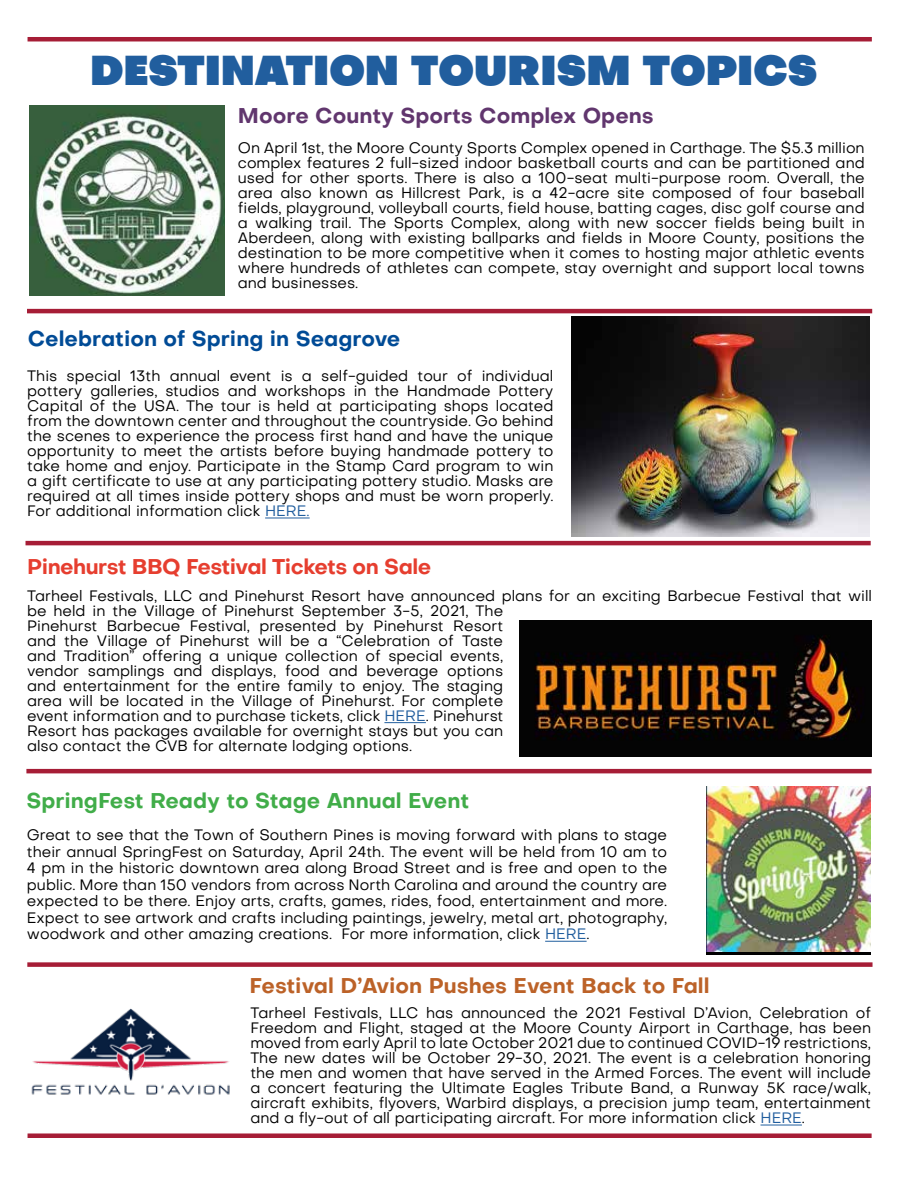
<style>
.page{position:relative;width:918px;height:1188px;background:#fff}
.page>*{position:absolute;margin:0;border:0;box-sizing:border-box;transform-origin:0 0}
.t1{font:40.5px "Objectivity Super";color:#215e9e}
.t2{font:700 21px "Objectivity";color:#bc6228}
.t3{font:700 21px "Objectivity";color:#41ad49}
.t4{font:700 21px "Objectivity";letter-spacing:-.025em;color:#e63e2f}
.t5{font:700 21px "Objectivity";color:#61366e}
.t6{font:700 21px "Objectivity";color:#004b96}
.t7{font:15px/15px "Objectivity";color:#000;text-align:justify}
.s1{color:#215e9e}
</style>
<div class="page">
<hr style="left:761px;top:1125px;width:41px;height:1px;background:#215e9e">
<hr style="left:384px;top:722px;width:42px;height:1px;background:#215e9e">
<hr style="left:28px;top:37px;width:844px;height:4px;background:#a61d36">
<div style="left:28px;top:1133px;width:844px;height:5px;background:#a61d36"></div>
<hr style="left:545px;top:941px;width:42px;height:1px;background:#215e9e">
<div style="left:706px;top:786px;width:165px;height:168px;background:linear-gradient(to right,#000,#000)"></div>
<img style="left:707px;top:786px;width:164px;height:165px">
<hr style="left:26px;top:769px;width:846px;height:4px;background:#a61d36">
<img style="left:29px;top:106px;width:195px;height:190px">
<hr style="left:27px;top:309px;width:845px;height:4px;background:#a61d36">
<hr style="left:265px;top:518px;width:45px;height:1px;background:#215e9e">
<img style="left:572px;top:317px;width:297px;height:219px">
<img style="left:520px;top:620px;width:352px;height:137px">
<div style="left:27px;top:962px;width:846px;height:5px;background:#a61d36"></div>
<img style="left:31px;top:1008px;width:199px;height:87px">
<hr style="left:26px;top:541px;width:845px;height:4px;background:#a61d36">
<h1 class="t1" style="left:90px;top:37px;width:729px">DESTINATION TOURISM TOPICS</h1>
<h2 class="t5" style="left:238px;top:101px;width:417px">Moore County Sports Complex Opens</h2>
<p class="t7" style="left:238px;top:140px;width:628px">On April 1st, the Moore County Sports Complex opened in Carthage. The $5.3 million complex features 2 full-sized indoor basketball courts and can be partitioned and used for other sports. There is also a 100-seat multi-purpose room. Overall, the area also known as Hillcrest Park, is a 42-acre site composed of four baseball fields, playground, volleyball courts, field house, batting cages, disc golf course and a walking trail. The Sports Complex, along with new soccer fields being built in Aberdeen, along with existing ballparks and fields in Moore County, positions the destination to be more competitive when it comes to hosting major athletic events where hundreds of athletes can compete, stay overnight and support local towns and businesses.</p>
<h2 class="t6" style="left:28px;top:323px;width:374px">Celebration of Spring in Seagrove</h2>
<p class="t7" style="left:27px;top:368px;width:528px">This special 13th annual event is a self-guided tour of individual pottery galleries, studios and workshops in the Handmade Pottery Capital of the USA. The tour is held at participating shops located from the downtown center and throughout the countryside. Go behind the scenes to experience the process first hand and have the unique opportunity to meet the artists before buying handmade pottery to take home and enjoy. Participate in the Stamp Card program to win a gift certificate to use at any participating pottery studio. Masks are required at all times inside pottery shops and must be worn properly.<br>For additional information click <span class="s1">HERE.</span></p>
<h2 class="t4" style="left:27px;top:552px;width:405px">Pinehurst BBQ Festival Tickets on Sale</h2>
<p class="t7" style="left:27px;top:588px;width:847px;text-align:left">Tarheel Festivals, LLC and Pinehurst Resort have announced plans for an exciting Barbecue Festival that will be held in the Village of Pinehurst September 3-5, 2021, The<br>Pinehurst Barbecue Festival, presented by Pinehurst Resort<br>and the Village of Pinehurst will be a “Celebration of Taste<br>and Tradition” offering a unique collection of special events,<br>vendor samplings and displays, food and beverage options<br>and entertainment for the entire family to enjoy. The staging<br>area will be located in the Village of Pinehurst. For complete<br>event information and to purchase tickets, click <span class="s1">HERE</span>. Pinehurst<br>Resort has packages available for overnight stays but you can<br>also contact the CVB for alternate lodging options.</p>
<h2 class="t3" style="left:26px;top:785px;width:444px">SpringFest Ready to Stage Annual Event</h2>
<p class="t7" style="left:27px;top:827px;width:642px;line-height:16.5px">Great to see that the Town of Southern Pines is moving forward with plans to stage their annual SpringFest on Saturday, April 24th. The event will be held from 10 am to 4 pm in the historic downtown area along Broad Street and is free and open to the public. More than 150 vendors from across North Carolina and around the country are expected to be there. Enjoy arts, crafts, games, rides, food, entertainment and more.<br>Expect to see artwork and crafts including paintings, jewelry, metal art, photography, woodwork and other amazing creations. For more information, click <span class="s1">HERE</span>.</p>
<h2 class="t2" style="left:250px;top:970px;width:461px">Festival D’Avion Pushes Event Back to Fall</h2>
<p class="t7" style="left:250px;top:1005px;width:622px">Tarheel Festivals, LLC has announced the 2021 Festival D’Avion, Celebration of Freedom and Flight, staged at the Moore County Airport in Carthage, has been moved from early April to late October 2021 due to continued COVID-19 restrictions, The new dates will be October 29-30, 2021. The event is a celebration honoring the men and women that have served in the Armed Forces. The event will include a concert featuring the Ultimate Eagles Tribute Band, a Runway 5K race/walk, aircraft exhibits, flyovers, Warbird displays, a precision jump team, entertainment and a fly-out of all participating aircraft. For more information click <span class="s1">HERE</span>.</p>
</div>
